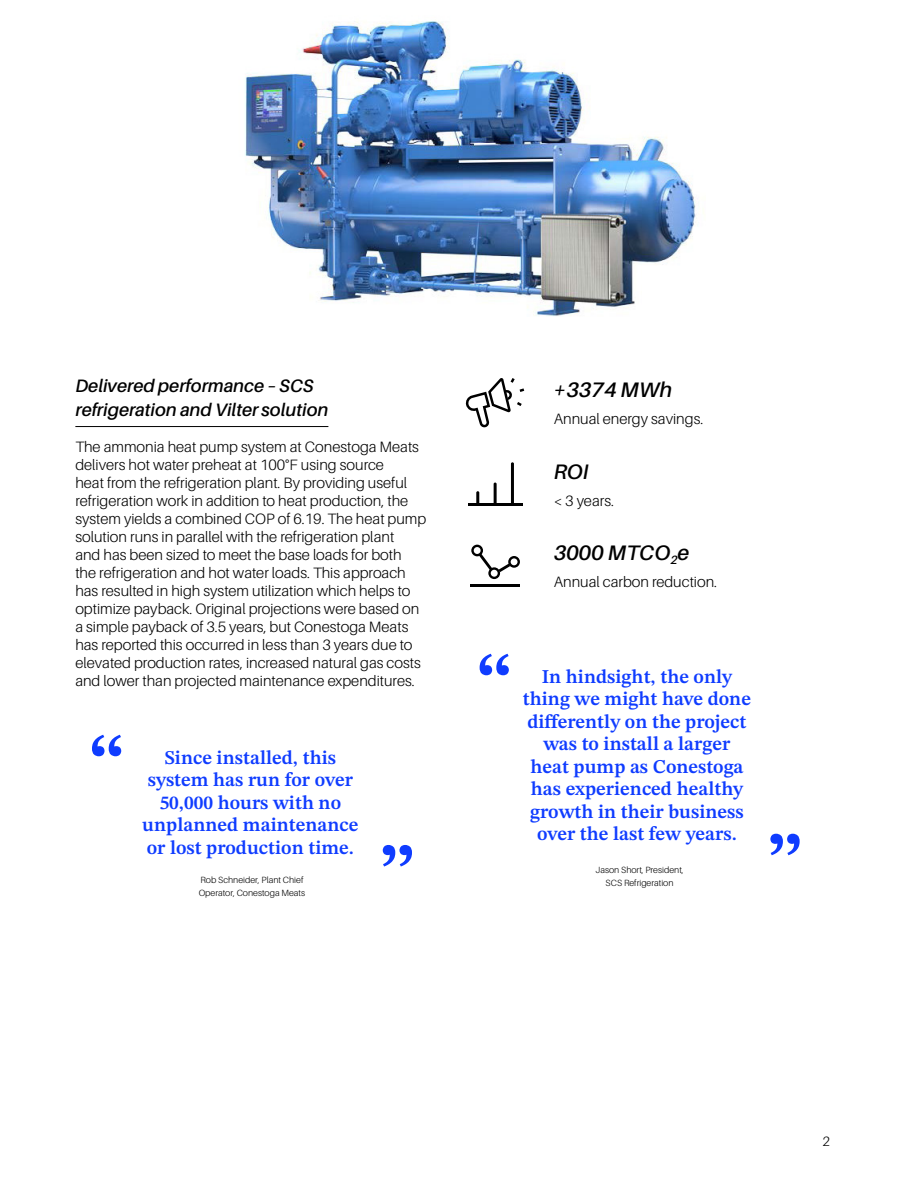
<style>
.page{position:relative;width:918px;height:1188px;background:#fff}
.page>*{position:absolute;margin:0;border:0;box-sizing:border-box;transform-origin:0 0}
.Subhead_3{font:84px "STIX Two Text";color:#0f3cff}
.Long_Form_Section_Header{font:italic 600 21px "Aileron";color:#000}
.Subhead_3-2{font:19.5px/22.5px "STIX Two Text";color:#0f3cff;text-align:center}
.Subhead_2{font:italic 600 18px/24px "Aileron";color:#000}
.Body{font:300 15px/18px "Aileron";color:#000}
.Body-2{font:300 13.5px "Aileron";color:#000}
.Legal{font:300 9px "Aileron";color:#000}
</style>
<div class="page">
<hr style="left:75px;top:426px;width:253px;height:1px;background:#000">
<svg style="left:465px;top:378px;width:59px;height:49px"></svg>
<hr style="left:468px;top:503px;width:55px;height:3px;background:#000">
<hr style="left:511px;top:462px;width:3px;height:44px;background:#000">
<hr style="left:494px;top:483px;width:3px;height:23px;background:#000">
<hr style="left:476px;top:491px;width:3px;height:15px;background:#000">
<svg style="left:471px;top:545px;width:49px;height:34px"></svg>
<hr style="left:470px;top:584px;width:50px;height:3px;background:#000">
<img style="left:245px;top:21px;width:451px;height:295px">
<p class="Subhead_2" style="left:75px;top:374px;width:255px">Delivered performance – SCS refrigeration and Vilter solution</p>
<p class="Body" style="left:75px;top:438px;width:352px">The ammonia heat pump system at Conestoga Meats delivers hot water preheat at 100°F using source<br>heat from the refrigeration plant. By providing useful refrigeration work in addition to heat production, the system yields a combined COP of 6.19. The heat pump solution runs in parallel with the refrigeration plant<br>and has been sized to meet the base loads for both the refrigeration and hot water loads. This approach has resulted in high system utilization which helps to optimize payback. Original projections were based on a simple payback of 3.5 years, but Conestoga Meats has reported this occurred in less than 3 years due to elevated production rates, increased natural gas costs and lower than projected maintenance expenditures.</p>
<p class="Subhead_3" style="left:125px;top:784px;width:39px;rotate:-180deg">”</p>
<p class="Subhead_3-2" style="left:142px;top:746px;width:218px">Since installed, this system has run for over<br>50,000 hours with no unplanned maintenance or lost production time.</p>
<p class="Legal" style="left:201px;top:875px;width:104px">Rob Schneider, Plant Chief</p>
<p class="Legal" style="left:199px;top:888px;width:108px">Operator, Conestoga Meats</p>
<p class="Subhead_3" style="left:379px;top:817px;width:39px">”</p>
<p class="Long_Form_Section_Header" style="left:554px;top:378px;width:120px">+3374 MWh</p>
<p class="Body" style="left:554px;top:410px;width:151px">Annual energy savings.</p>
<p class="Long_Form_Section_Header" style="left:554px;top:460px;width:36px">ROI</p>
<p class="Body" style="left:554px;top:492px;width:62px">&lt; 3 years.</p>
<p class="Long_Form_Section_Header" style="left:554px;top:541px;width:137px">3000 MTCO<sub>2</sub>e</p>
<p class="Body" style="left:554px;top:573px;width:165px">Annual carbon reduction.</p>
<p class="Subhead_3" style="left:513px;top:703px;width:39px;rotate:-180deg">”</p>
<p class="Subhead_3-2" style="left:523px;top:665px;width:230px">In hindsight, the only thing we might have done differently on the project was to install a larger heat pump as Conestoga has experienced healthy growth in their business over the last few years.</p>
<p class="Legal" style="left:596px;top:865px;width:90px">Jason Short, President,</p>
<p class="Legal" style="left:606px;top:878px;width:69px">SCS Refrigeration</p>
<p class="Subhead_3" style="left:767px;top:806px;width:39px">”</p>
<p class="Body-2" style="left:822px;top:1134px;width:9px">2</p>
</div>
